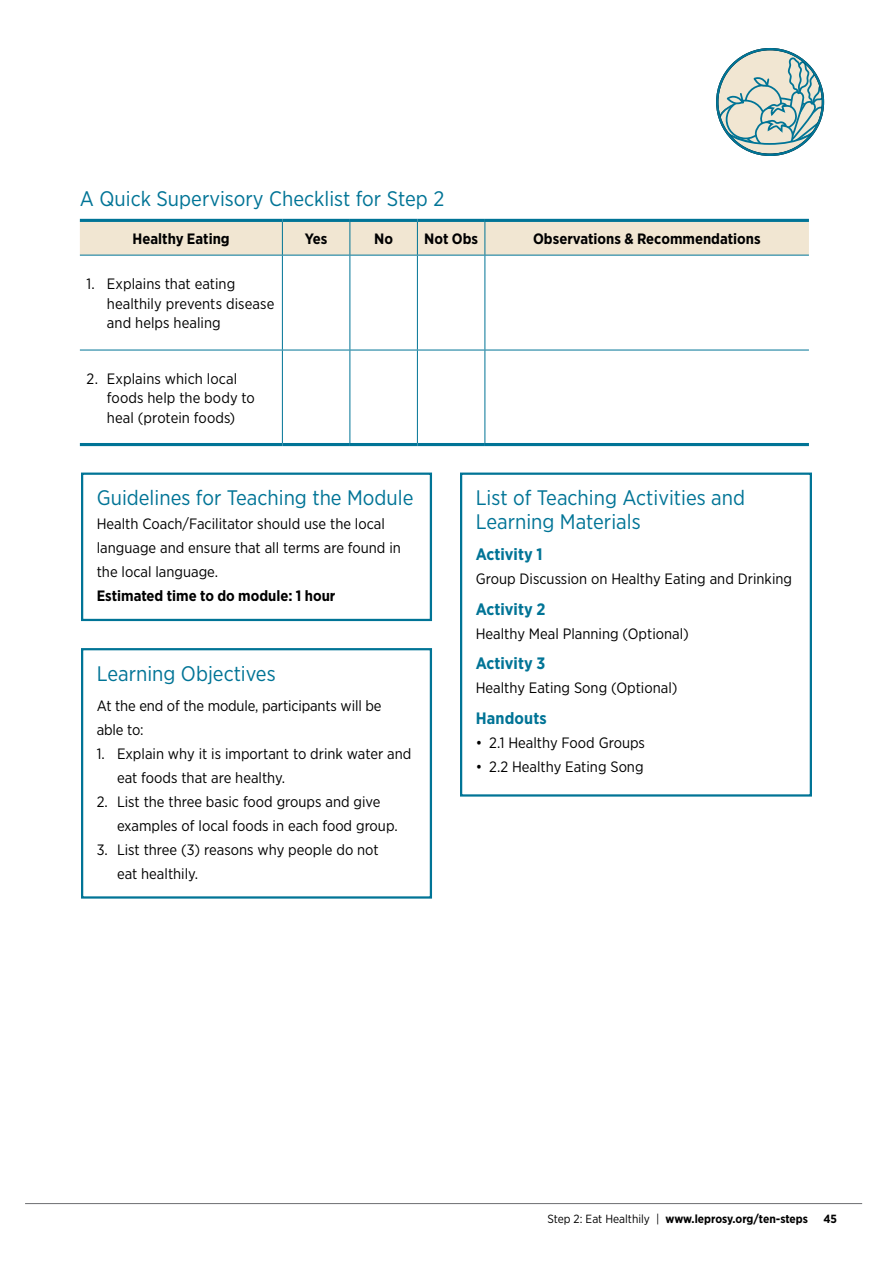
<style>
.page{position:relative;width:893px;height:1263px;background:#fff}
.page>*{position:absolute;margin:0;border:0;box-sizing:border-box;transform-origin:0 0}
.t1{font:21px/24px "Gotham Narrow";color:#007496}
.t2{font:700 16.5px "Gotham Narrow";color:#007496}
.t3{font:15px/24px "Gotham Narrow";color:#000}
.t4{font:700 15px "Gotham Narrow";color:#000}
.t5{font:700 11.85px "Gotham Narrow";color:#000}
.s1{font-weight:400}
</style>
<div class="page">
<hr style="left:25px;top:1203px;width:837px;height:1px;background:#6d6e71">
<svg style="left:717px;top:49px;width:106px;height:106px"></svg>
<div style="left:716px;top:48px;width:108px;height:108px;border:2px solid #007496;border-radius:50%"></div>
<div style="left:80px;top:222px;width:729px;height:33px;background:#f1e6d2"></div>
<svg style="left:80px;top:256px;width:729px;height:94px"></svg>
<svg style="left:350px;top:351px;width:136px;height:92px"></svg>
<hr style="left:80px;top:219px;width:202px;height:3px;background:#007496">
<hr style="left:282px;top:219px;width:68px;height:3px;background:#007496">
<hr style="left:350px;top:219px;width:67px;height:3px;background:#007496">
<hr style="left:417px;top:219px;width:68px;height:3px;background:#007496">
<hr style="left:485px;top:219px;width:324px;height:3px;background:#007496">
<hr style="left:80px;top:443px;width:202px;height:3px;background:#007496">
<hr style="left:282px;top:443px;width:68px;height:3px;background:#007496">
<hr style="left:350px;top:443px;width:67px;height:3px;background:#007496">
<hr style="left:417px;top:443px;width:68px;height:3px;background:#007496">
<hr style="left:485px;top:443px;width:324px;height:3px;background:#007496">
<hr style="left:282px;top:222px;width:1px;height:33px;background:#007496">
<hr style="left:349px;top:222px;width:1px;height:33px;background:#007496">
<hr style="left:417px;top:222px;width:1px;height:33px;background:#007496">
<hr style="left:484px;top:222px;width:1px;height:33px;background:#007496">
<hr style="left:80px;top:255px;width:202px;height:1px;background:#007496">
<hr style="left:282px;top:255px;width:68px;height:1px;background:#007496">
<hr style="left:282px;top:255px;width:1px;height:95px;background:#007496">
<hr style="left:350px;top:255px;width:67px;height:1px;background:#007496">
<hr style="left:349px;top:255px;width:1px;height:95px;background:#007496">
<hr style="left:417px;top:255px;width:68px;height:1px;background:#007496">
<hr style="left:417px;top:255px;width:1px;height:95px;background:#007496">
<hr style="left:485px;top:255px;width:324px;height:1px;background:#007496">
<hr style="left:484px;top:255px;width:1px;height:95px;background:#007496">
<hr style="left:80px;top:350px;width:202px;height:1px;background:#007496">
<hr style="left:282px;top:350px;width:68px;height:1px;background:#007496">
<hr style="left:282px;top:350px;width:1px;height:93px;background:#007496">
<hr style="left:350px;top:350px;width:67px;height:1px;background:#007496">
<hr style="left:349px;top:350px;width:1px;height:93px;background:#007496">
<hr style="left:417px;top:350px;width:68px;height:1px;background:#007496">
<hr style="left:417px;top:350px;width:1px;height:93px;background:#007496">
<hr style="left:485px;top:350px;width:324px;height:1px;background:#007496">
<hr style="left:484px;top:350px;width:1px;height:93px;background:#007496">
<div style="left:81px;top:472px;width:351px;height:149px;border:2px solid #007496"></div>
<div style="left:81px;top:648px;width:351px;height:251px;border:2px solid #007496"></div>
<div style="left:460px;top:472px;width:352px;height:324px;border:2px solid #007496"></div>
<h1 class="t1" style="left:80px;top:186px;width:366px">A Quick Supervisory Checklist for Step 2</h1>
<p class="t4" style="left:133px;top:229px;width:99px">Healthy Eating</p>
<p class="t4" style="left:305px;top:229px;width:24px">Yes</p>
<p class="t4" style="left:374px;top:229px;width:20px">No</p>
<p class="t4" style="left:424px;top:229px;width:55px">Not Obs</p>
<p class="t4" style="left:533px;top:229px;width:229px">Observations &amp; Recommendations</p>
<p class="t3" style="left:107px;top:274px;width:169px;line-height:19.5px;text-indent:-20px">1. Explains that eating healthily prevents disease and helps healing</p>
<p class="t3" style="left:107px;top:368px;width:150px;line-height:19.5px;text-indent:-20px">2. Explains which local foods help the body to heal (protein foods)</p>
<h1 class="t1" style="left:97px;top:485px;width:318px">Guidelines for Teaching the Module</h1>
<p class="t3" style="left:97px;top:511px;width:306px">Health Coach/Facilitator should use the local language and ensure that all terms are found in the local language.</p>
<p class="t4" style="left:97px;top:586px;width:240px">Estimated time to do module: 1 hour</p>
<h1 class="t1" style="left:97px;top:661px;width:180px">Learning Objectives</h1>
<p class="t3" style="left:97px;top:694px;width:286px">At the end of the module, participants will be able to:</p>
<p class="t3" style="left:117px;top:742px;width:296px;text-indent:-20px">1. Explain why it is important to drink water and eat foods that are healthy.</p>
<p class="t3" style="left:117px;top:790px;width:282px;text-indent:-20px">2. List the three basic food groups and give examples of local foods in each food group.</p>
<p class="t3" style="left:117px;top:838px;width:263px;text-indent:-20px">3. List three (3) reasons why people do not eat healthily.</p>
<h1 class="t1" style="left:476px;top:485px;width:271px">List of Teaching Activities and<br>Learning Materials</h1>
<p class="t2" style="left:476px;top:543px;width:68px">Activity 1</p>
<p class="t3" style="left:476px;top:566px;width:318px">Group Discussion on Healthy Eating and Drinking</p>
<p class="t2" style="left:476px;top:598px;width:71px">Activity 2</p>
<p class="t3" style="left:476px;top:621px;width:215px">Healthy Meal Planning (Optional)</p>
<p class="t2" style="left:476px;top:653px;width:71px">Activity 3</p>
<p class="t3" style="left:476px;top:676px;width:203px">Healthy Eating Song (Optional)</p>
<p class="t2" style="left:476px;top:708px;width:73px">Handouts</p>
<p class="t3" style="left:476px;top:730px;width:171px">• 2.1 Healthy Food Groups</p>
<p class="t3" style="left:476px;top:754px;width:169px">• 2.2 Healthy Eating Song</p>
<p class="t5" style="left:547px;top:1211px;width:262px"><span class="s1">Step 2: Eat Healthily |</span> www.leprosy.org/ten-steps</p>
<p class="t5" style="left:823px;top:1211px;width:15px">45</p>
</div>
